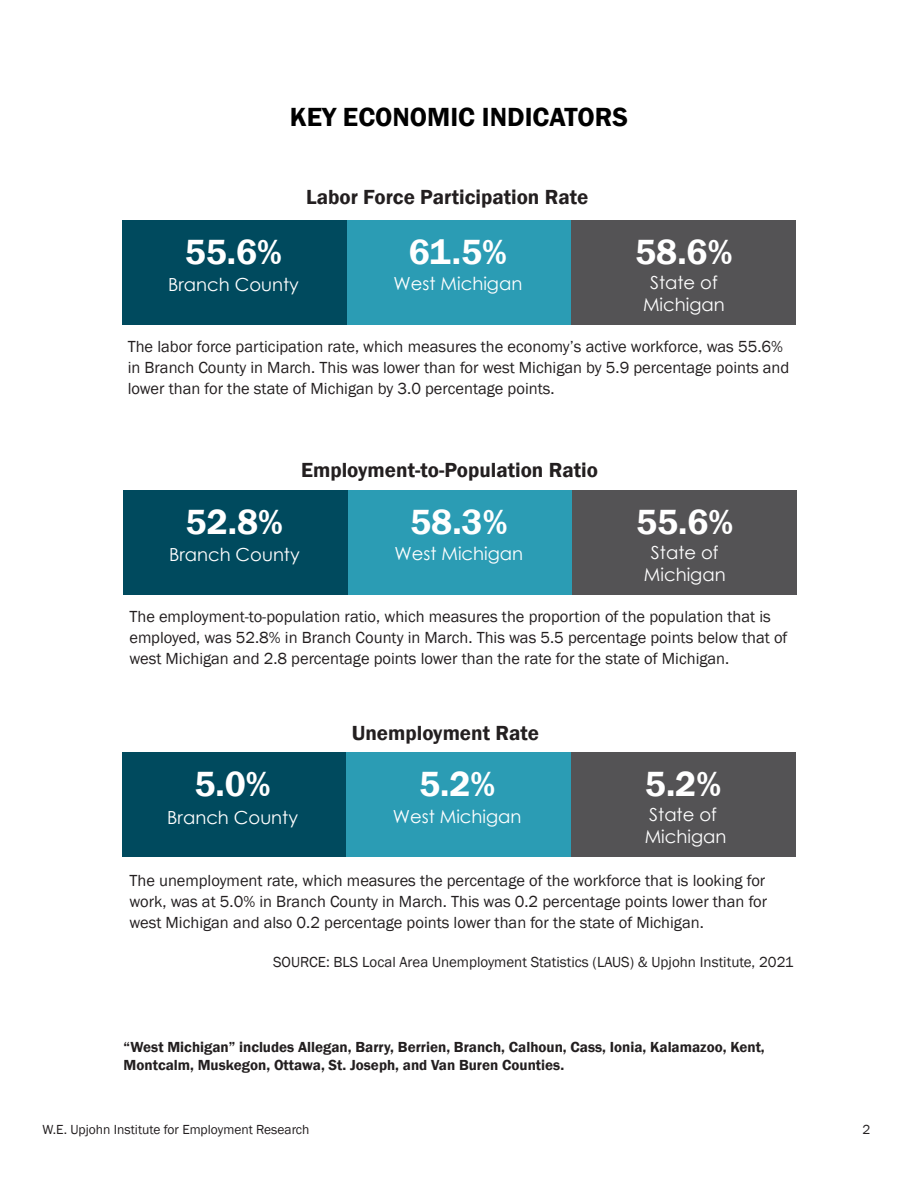
<style>
.page{position:relative;width:918px;height:1188px;background:#fff}
.page>*{position:absolute;margin:0;border:0;box-sizing:border-box;transform-origin:0 0}
.t1{font:600 36px "Franklin Gothic";color:#fff}
.Key_Economic_Indicat{font:600 27px "Franklin Gothic";color:#000}
.tri-color_bar_title{font:600 21px "Franklin Gothic";color:#231f20}
.t2{font:18px "Century Gothic";color:#fff}
.Paragraph_Style_1{font:16.5px/21px "Franklin Gothic";color:#231f20}
.t3{font:600 15px/18px "Franklin Gothic";color:#231f20}
.t4{font:15px "Franklin Gothic";color:#231f20}
.t5{font:13.5px "Franklin Gothic";color:#231f20}
</style>
<div class="page">
<div style="left:123px;top:220px;width:224px;height:104px;background:#004a5e"></div>
<div style="left:347px;top:220px;width:225px;height:104px;background:#2b9cb4"></div>
<div style="left:572px;top:220px;width:224px;height:104px;background:#545355"></div>
<div style="left:122px;top:752px;width:224px;height:105px;background:#004a5e"></div>
<div style="left:346px;top:752px;width:225px;height:105px;background:#2b9cb4"></div>
<div style="left:571px;top:752px;width:224px;height:105px;background:#545355"></div>
<div style="left:124px;top:490px;width:224px;height:104px;background:#004a5e"></div>
<div style="left:348px;top:490px;width:225px;height:104px;background:#2b9cb4"></div>
<div style="left:573px;top:490px;width:224px;height:104px;background:#545355"></div>
<p class="Key_Economic_Indicat" style="left:290px;top:100px;width:340px">KEY ECONOMIC INDICATORS</p>
<p class="tri-color_bar_title" style="left:306px;top:184px;width:284px">Labor Force Participation Rate</p>
<p class="t1" style="left:185px;top:229px;width:99px">55.6%</p>
<p class="t1" style="left:409px;top:229px;width:100px">61.5%</p>
<p class="t1" style="left:635px;top:229px;width:99px">58.6%</p>
<p class="t2" style="left:168px;top:272px;width:132px">Branch County</p>
<p class="t2" style="left:394px;top:271px;width:130px">West Michigan</p>
<p class="t2" style="left:650px;top:270px;width:69px">State of</p>
<p class="t2" style="left:643px;top:292px;width:83px">Michigan</p>
<p class="Paragraph_Style_1" style="left:128px;top:336px;width:663px">The labor force participation rate, which measures the economy’s active workforce, was 55.6% in Branch County in March. This was lower than for west Michigan by 5.9 percentage points and lower than for the state of Michigan by 3.0 percentage points.</p>
<p class="tri-color_bar_title" style="left:301px;top:457px;width:298px">Employment-to-Population Ratio</p>
<p class="t1" style="left:186px;top:499px;width:99px">52.8%</p>
<p class="t1" style="left:410px;top:499px;width:99px">58.3%</p>
<p class="t1" style="left:636px;top:499px;width:99px">55.6%</p>
<p class="t2" style="left:169px;top:542px;width:132px">Branch County</p>
<p class="t2" style="left:394px;top:541px;width:130px">West Michigan</p>
<p class="t2" style="left:651px;top:540px;width:69px">State of</p>
<p class="t2" style="left:644px;top:562px;width:83px">Michigan</p>
<p class="Paragraph_Style_1" style="left:129px;top:606px;width:660px">The employment-to-population ratio, which measures the proportion of the population that is employed, was 52.8% in Branch County in March. This was 5.5 percentage points below that of west Michigan and 2.8 percentage points lower than the rate for the state of Michigan.</p>
<p class="tri-color_bar_title" style="left:352px;top:721px;width:189px">Unemployment Rate</p>
<p class="t1" style="left:195px;top:762px;width:78px">5.0%</p>
<p class="t1" style="left:419px;top:762px;width:78px">5.2%</p>
<p class="t1" style="left:645px;top:762px;width:78px">5.2%</p>
<p class="t2" style="left:167px;top:805px;width:132px">Branch County</p>
<p class="t2" style="left:393px;top:803px;width:130px">West Michigan</p>
<p class="t2" style="left:649px;top:802px;width:69px">State of</p>
<p class="t2" style="left:645px;top:824px;width:83px">Michigan</p>
<p class="Paragraph_Style_1" style="left:129px;top:871px;width:639px;text-align:justify">The unemployment rate, which measures the percentage of the workforce that is looking for work, was at 5.0% in Branch County in March. This was 0.2 percentage points lower than for west Michigan and also 0.2 percentage points lower than for the state of Michigan.</p>
<p class="t4" style="left:273px;top:952px;width:522px">SOURCE: BLS Local Area Unemployment Statistics (LAUS) &amp; Upjohn Institute, 2021</p>
<p class="t3" style="left:124px;top:1039px;width:643px">“West Michigan” includes Allegan, Barry, Berrien, Branch, Calhoun, Cass, Ionia, Kalamazoo, Kent,<br>Montcalm, Muskegon, Ottawa, St. Joseph, and Van Buren Counties.</p>
<p class="t5" style="left:42px;top:1122px;width:269px">W.E. Upjohn Institute for Employment Research</p>
<p class="t5" style="left:862px;top:1122px;width:9px">2</p>
</div>
